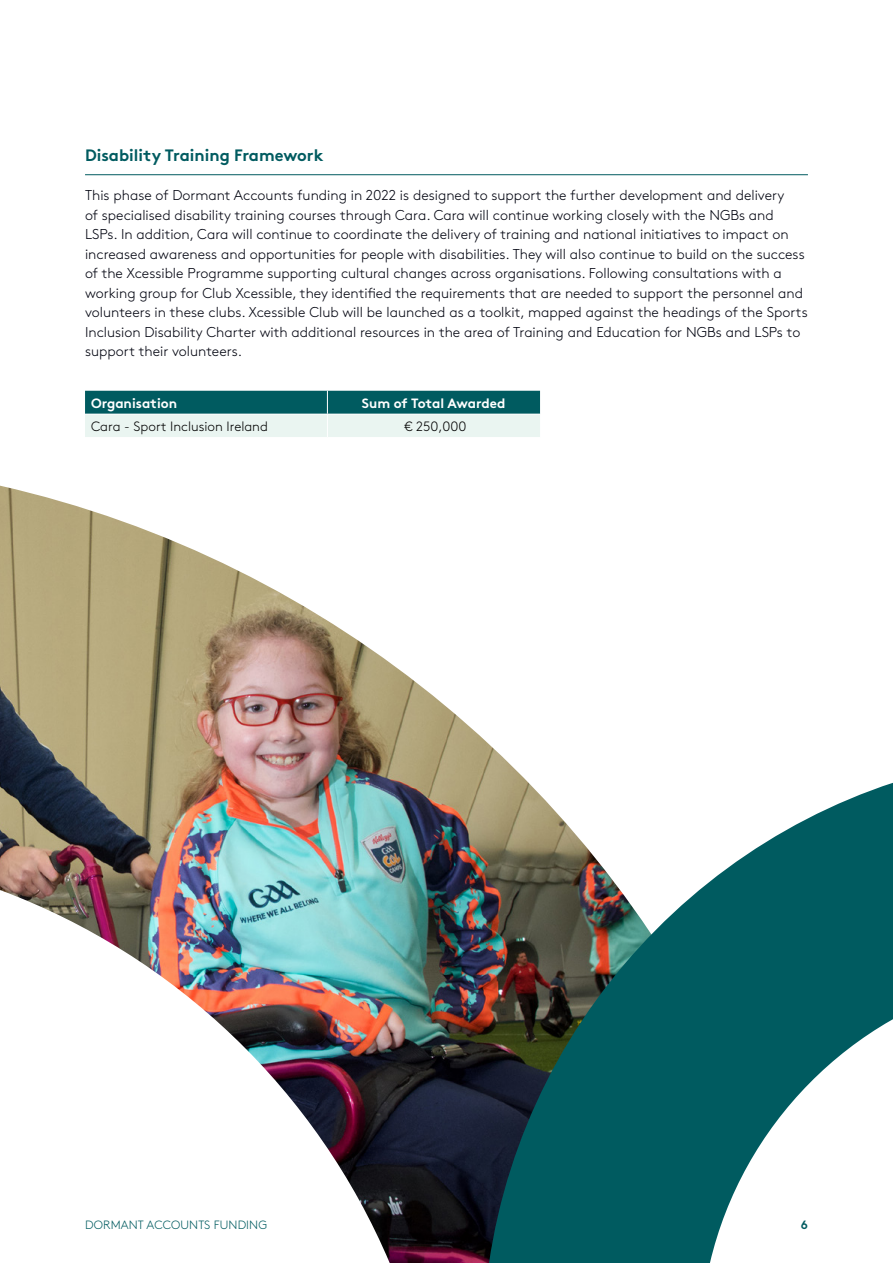
<style>
.page{position:relative;width:893px;height:1263px;background:#fff}
.page>*{position:absolute;margin:0;border:0;box-sizing:border-box;transform-origin:0 0}
.t1{font:700 16.5px "Brown Std";color:#005b60}
.t2{font:300 14.25px/19.5px "Brown Std";color:#00030f}
.t3{font:300 13.5px "Brown Std";color:#000}
.t4{font:700 13.5px "Brown Std";color:#fff}
.t5{font:300 12px "Brown Std";letter-spacing:.01em;color:#005b60}
.t6{font:700 12px "Brown Std";color:#005b60}
</style>
<div class="page">
<img style="left:0;top:486px;width:506px;height:777px">
<svg style="left:85px;top:391px;width:455px;height:46px;background:#77a9a9"></svg>
<svg style="left:489px;top:760px;width:404px;height:503px;fill:#005b60"></svg>
<hr style="left:85px;top:174px;width:723px;height:1px;background:#005b60">
<p class="t1" style="left:85px;top:145px;width:240px">Disability Training Framework</p>
<p class="t2" style="left:85px;top:186px;width:724px">This phase of Dormant Accounts funding in 2022 is designed to support the further development and delivery<br>of specialised disability training courses through Cara. Cara will continue working closely with the NGBs and LSPs. In addition, Cara will continue to coordinate the delivery of training and national initiatives to impact on increased awareness and opportunities for people with disabilities. They will also continue to build on the success of the Xcessible Programme supporting cultural changes across organisations. Following consultations with a working group for Club Xcessible, they identified the requirements that are needed to support the personnel and volunteers in these clubs. Xcessible Club will be launched as a toolkit, mapped against the headings of the Sports Inclusion Disability Charter with additional resources in the area of Training and Education for NGBs and LSPs to support their volunteers.</p>
<p class="t4" style="left:91px;top:394px;width:88px">Organisation</p>
<p class="t4" style="left:362px;top:394px;width:145px">Sum of Total Awarded</p>
<p class="t3" style="left:91px;top:419px;width:178px">Cara - Sport Inclusion Ireland</p>
<p class="t3" style="left:405px;top:419px;width:63px">€ 250,000</p>
<p class="t5" style="left:85px;top:1218px;width:184px">DORMANT ACCOUNTS FUNDING</p>
<p class="t6" style="left:801px;top:1218px;width:9px">6</p>
</div>
